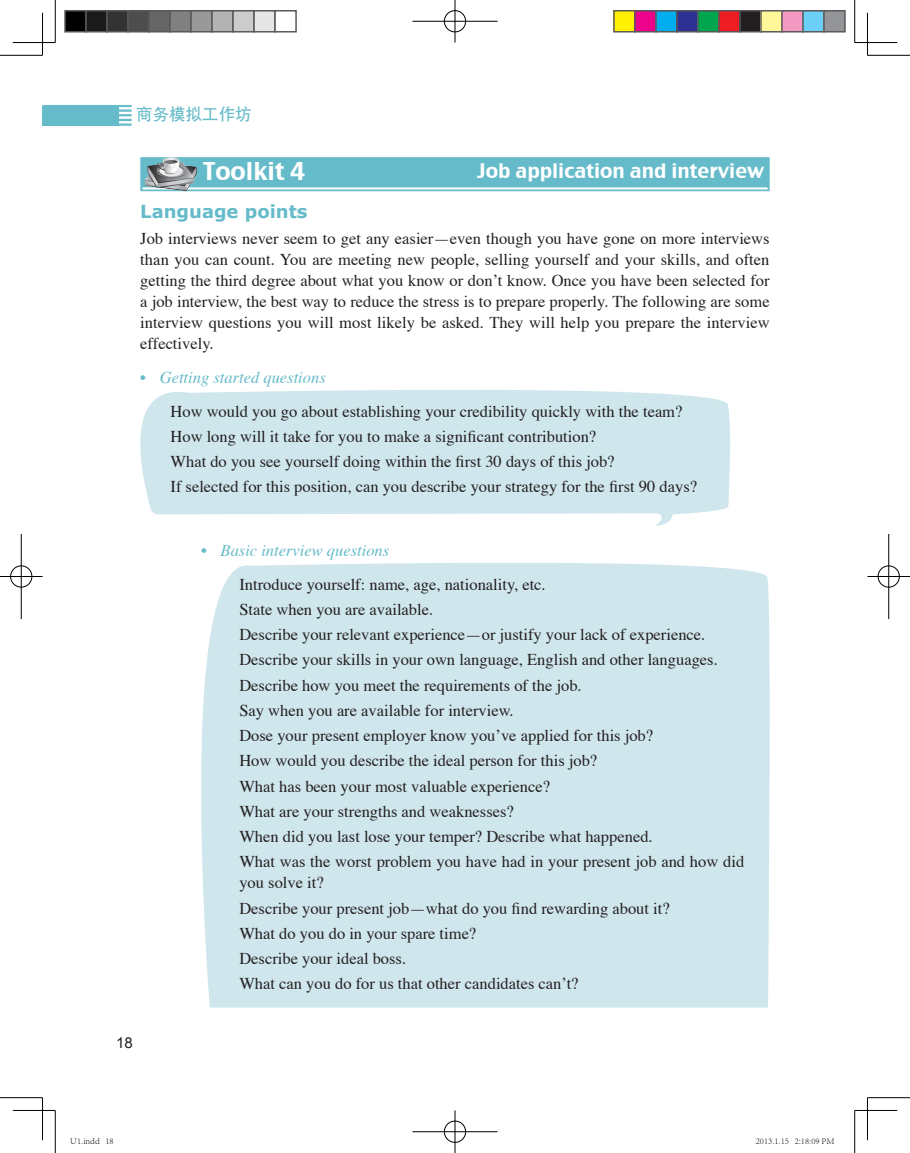
<style>
.page{position:relative;width:910px;height:1153px;background:#fff}
.page>*{position:absolute;margin:0;border:0;box-sizing:border-box;transform-origin:0 0}
.t1{font:24px "Charcoal CY";color:#fff}
.t2{font:19.5px "Charcoal CY";color:#fff}
.t3{font:700 18px "Verdana";color:#65bbc9}
.t4{font:16.5px/25.2px "Times";color:#231f20}
.t5{font:16.5px "DFP Hei W7";color:#65bbc9}
.t6{font:15px "Arial";color:#231f20}
.t7{font:300 9px "Adobe Song Std";color:#000}
.s1{color:#65bbc9}
.s2{font-style:italic;color:#65bbc9}
</style>
<div class="page">
<div style="left:140px;top:157px;width:630px;height:34px;background:#65bbc9"></div>
<hr style="left:142px;top:187px;width:625px;height:2px;background:#fff">
<img style="left:145px;top:157px;width:53px;height:34px">
<svg style="left:140px;top:390px;width:590px;height:136px;background:#d4e8ee"></svg>
<div style="left:201px;top:563px;width:569px;height:444px;background:#cfe6ec"></div>
<div style="left:140px;top:1007px;width:704px;height:74px;background:#fff;border:2px solid #fff"></div>
<div style="left:43px;top:107px;width:76px;height:19px;background:#65bbc9"></div>
<hr style="left:43px;top:105px;width:89px;height:2px;background:#65bbc9">
<hr style="left:43px;top:109px;width:89px;height:3px;background:#65bbc9">
<hr style="left:43px;top:114px;width:89px;height:2px;background:#65bbc9">
<hr style="left:43px;top:119px;width:89px;height:2px;background:#65bbc9">
<hr style="left:43px;top:123px;width:89px;height:3px;background:#65bbc9">
<hr style="left:0;top:55px;width:43px;height:1px;background:#000">
<hr style="left:867px;top:55px;width:43px;height:1px;background:#000">
<hr style="left:0;top:1097px;width:43px;height:1px;background:#000">
<hr style="left:867px;top:1097px;width:43px;height:1px;background:#000">
<hr style="left:55px;top:0;width:1px;height:43px;background:#000">
<hr style="left:55px;top:1110px;width:1px;height:42px;background:#000">
<hr style="left:854px;top:0;width:1px;height:43px;background:#000">
<hr style="left:854px;top:1110px;width:1px;height:42px;background:#000">
<hr style="left:13px;top:42px;width:42px;height:1px;background:#000">
<hr style="left:855px;top:42px;width:42px;height:1px;background:#000">
<hr style="left:13px;top:1110px;width:42px;height:1px;background:#000">
<hr style="left:855px;top:1110px;width:42px;height:1px;background:#000">
<hr style="left:42px;top:13px;width:1px;height:42px;background:#000">
<hr style="left:42px;top:1097px;width:1px;height:43px;background:#000">
<hr style="left:867px;top:13px;width:1px;height:42px;background:#000">
<hr style="left:867px;top:1097px;width:1px;height:43px;background:#000">
<div style="left:443px;top:10px;width:24px;height:23px;border:2px solid #fff;border-radius:50%"></div>
<hr style="left:412px;top:20px;width:85px;height:2px;background:#fff">
<hr style="left:454px;top:0;width:2px;height:43px;background:#fff">
<div style="left:444px;top:10px;width:22px;height:22px;border:1px solid #000;border-radius:50%"></div>
<hr style="left:412px;top:21px;width:85px;height:1px;background:#000">
<hr style="left:455px;top:0;width:1px;height:43px;background:#000">
<div style="left:443px;top:1119px;width:24px;height:24px;border:2px solid #fff;border-radius:50%"></div>
<hr style="left:412px;top:1130px;width:85px;height:2px;background:#fff">
<hr style="left:454px;top:1110px;width:2px;height:42px;background:#fff">
<div style="left:444px;top:1120px;width:22px;height:22px;border:1px solid #000;border-radius:50%"></div>
<hr style="left:412px;top:1131px;width:85px;height:1px;background:#000">
<hr style="left:455px;top:1110px;width:1px;height:42px;background:#000">
<div style="left:10px;top:564px;width:23px;height:24px;border:2px solid #fff;border-radius:50%"></div>
<hr style="left:0;top:575px;width:43px;height:2px;background:#fff">
<hr style="left:20px;top:534px;width:2px;height:85px;background:#fff">
<div style="left:10px;top:565px;width:22px;height:22px;border:1px solid #000;border-radius:50%"></div>
<hr style="left:0;top:576px;width:43px;height:1px;background:#000">
<hr style="left:21px;top:534px;width:1px;height:85px;background:#000">
<div style="left:877px;top:564px;width:23px;height:24px;border:2px solid #fff;border-radius:50%"></div>
<hr style="left:867px;top:575px;width:43px;height:2px;background:#fff">
<hr style="left:888px;top:534px;width:2px;height:85px;background:#fff">
<div style="left:878px;top:565px;width:22px;height:22px;border:1px solid #000;border-radius:50%"></div>
<hr style="left:867px;top:576px;width:43px;height:1px;background:#000">
<hr style="left:888px;top:534px;width:1px;height:85px;background:#000">
<div style="left:65px;top:11px;width:21px;height:21px;background:#000"></div>
<div style="left:64px;top:10px;width:23px;height:23px;border:2px solid #595959"></div>
<div style="left:86px;top:11px;width:21px;height:21px;background:#1a1a1a"></div>
<div style="left:85px;top:10px;width:23px;height:23px;border:2px solid #595959"></div>
<div style="left:107px;top:11px;width:21px;height:21px;background:#333"></div>
<div style="left:106px;top:10px;width:23px;height:23px;border:2px solid #595959"></div>
<div style="left:128px;top:11px;width:21px;height:21px;background:#4d4d4d"></div>
<div style="left:127px;top:10px;width:23px;height:23px;border:2px solid #595959"></div>
<div style="left:149px;top:11px;width:21px;height:21px;background:#666"></div>
<div style="left:148px;top:10px;width:23px;height:23px;border:2px solid #595959"></div>
<div style="left:170px;top:11px;width:21px;height:21px;background:#808080"></div>
<div style="left:169px;top:10px;width:23px;height:23px;border:2px solid #595959"></div>
<div style="left:191px;top:11px;width:21px;height:21px;background:#999"></div>
<div style="left:190px;top:10px;width:23px;height:23px;border:2px solid #595959"></div>
<div style="left:212px;top:11px;width:21px;height:21px;background:#b3b3b3"></div>
<div style="left:211px;top:10px;width:23px;height:23px;border:2px solid #595959"></div>
<div style="left:233px;top:11px;width:21px;height:21px;background:#ccc"></div>
<div style="left:232px;top:10px;width:23px;height:23px;border:2px solid #595959"></div>
<div style="left:254px;top:11px;width:21px;height:21px;background:#e6e6e6"></div>
<div style="left:253px;top:10px;width:23px;height:23px;border:2px solid #595959"></div>
<div style="left:274px;top:10px;width:23px;height:23px;border:2px solid #595959"></div>
<div style="left:614px;top:11px;width:21px;height:21px;background:#fff101"></div>
<div style="left:613px;top:10px;width:23px;height:23px;border:2px solid #595959"></div>
<div style="left:635px;top:11px;width:21px;height:21px;background:#ed028c"></div>
<div style="left:634px;top:10px;width:23px;height:23px;border:2px solid #595959"></div>
<div style="left:656px;top:11px;width:21px;height:21px;background:#00aeef"></div>
<div style="left:655px;top:10px;width:23px;height:23px;border:2px solid #595959"></div>
<div style="left:677px;top:11px;width:21px;height:21px;background:#2e3092"></div>
<div style="left:676px;top:10px;width:23px;height:23px;border:2px solid #595959"></div>
<div style="left:698px;top:11px;width:21px;height:21px;background:#00a54f"></div>
<div style="left:697px;top:10px;width:23px;height:23px;border:2px solid #595959"></div>
<div style="left:719px;top:11px;width:21px;height:21px;background:#ee1d23"></div>
<div style="left:718px;top:10px;width:23px;height:23px;border:2px solid #595959"></div>
<div style="left:740px;top:11px;width:21px;height:21px;background:#231f20"></div>
<div style="left:739px;top:10px;width:23px;height:23px;border:2px solid #595959"></div>
<div style="left:761px;top:11px;width:21px;height:21px;background:#fff79a"></div>
<div style="left:760px;top:10px;width:23px;height:23px;border:2px solid #595959"></div>
<div style="left:782px;top:11px;width:21px;height:21px;background:#f499c2"></div>
<div style="left:781px;top:10px;width:23px;height:23px;border:2px solid #595959"></div>
<div style="left:803px;top:11px;width:21px;height:21px;background:#6bcff6"></div>
<div style="left:802px;top:10px;width:23px;height:23px;border:2px solid #595959"></div>
<div style="left:824px;top:11px;width:21px;height:21px;background:#939598"></div>
<div style="left:823px;top:10px;width:23px;height:23px;border:2px solid #595959"></div>
<p class="t5" style="left:136px;top:106px;width:117px">商务模拟工作坊</p>
<p class="t1" style="left:203px;top:156px;width:103px">Toolkit 4</p>
<p class="t2" style="left:476px;top:159px;width:289px">Job application and interview</p>
<p class="t3" style="left:140px;top:199px;width:169px">Language points</p>
<p class="t4" style="left:140px;top:226px;width:631px;line-height:21px;text-align:justify">Job interviews never seem to get any easier—even though you have gone on more interviews than you can count. You are meeting new people, selling yourself and your skills, and often getting the third degree about what you know or don’t know. Once you have been selected for a job interview, the best way to reduce the stress is to prepare properly. The following are some interview questions you will most likely be asked. They will help you prepare the interview effectively.</p>
<p class="t4" style="left:171px;top:359px;width:513px;line-height:33.8px;text-indent:-30px"><span class="s1">•</span> <span class="s2">Getting started questions<br></span>How would you go about establishing your credibility quickly with the team?</p>
<p class="t4" style="left:171px;top:422px;width:528px">How long will it take for you to make a significant contribution?<br>What do you see yourself doing within the first 30 days of this job?<br>If selected for this position, can you describe your strategy for the first 90 days?</p>
<p class="t6" style="left:116px;top:1032px;width:18px">18</p>
<p class="t4" style="left:239px;top:532px;width:308px;line-height:33.8px;text-indent:-38px"><span class="s1">•</span> <span class="s2">Basic interview questions<br></span>Introduce yourself: name, age, nationality, etc.</p>
<p class="t4" style="left:239px;top:595px;width:506px">State when you are available.<br>Describe your relevant experience—or justify your lack of experience.<br>Describe your skills in your own language, English and other languages.<br>Describe how you meet the requirements of the job.<br>Say when you are available for interview.<br>Dose your present employer know you’ve applied for this job?<br>How would you describe the ideal person for this job?<br>What has been your most valuable experience?<br>What are your strengths and weaknesses?<br>When did you last lose your temper? Describe what happened.<br>What was the worst problem you have had in your present job and how did</p>
<p class="t4" style="left:239px;top:868px;width:432px">you solve it?<br>Describe your present job—what do you find rewarding about it?<br>What do you do in your spare time?<br>Describe your ideal boss.<br>What can you do for us that other candidates can’t?</p>
<p class="t7" style="left:70px;top:1135px;width:45px">U1.indd 18</p>
<p class="t7" style="left:756px;top:1135px;width:80px">2013.1.15 2:18:09 PM</p>
</div>
